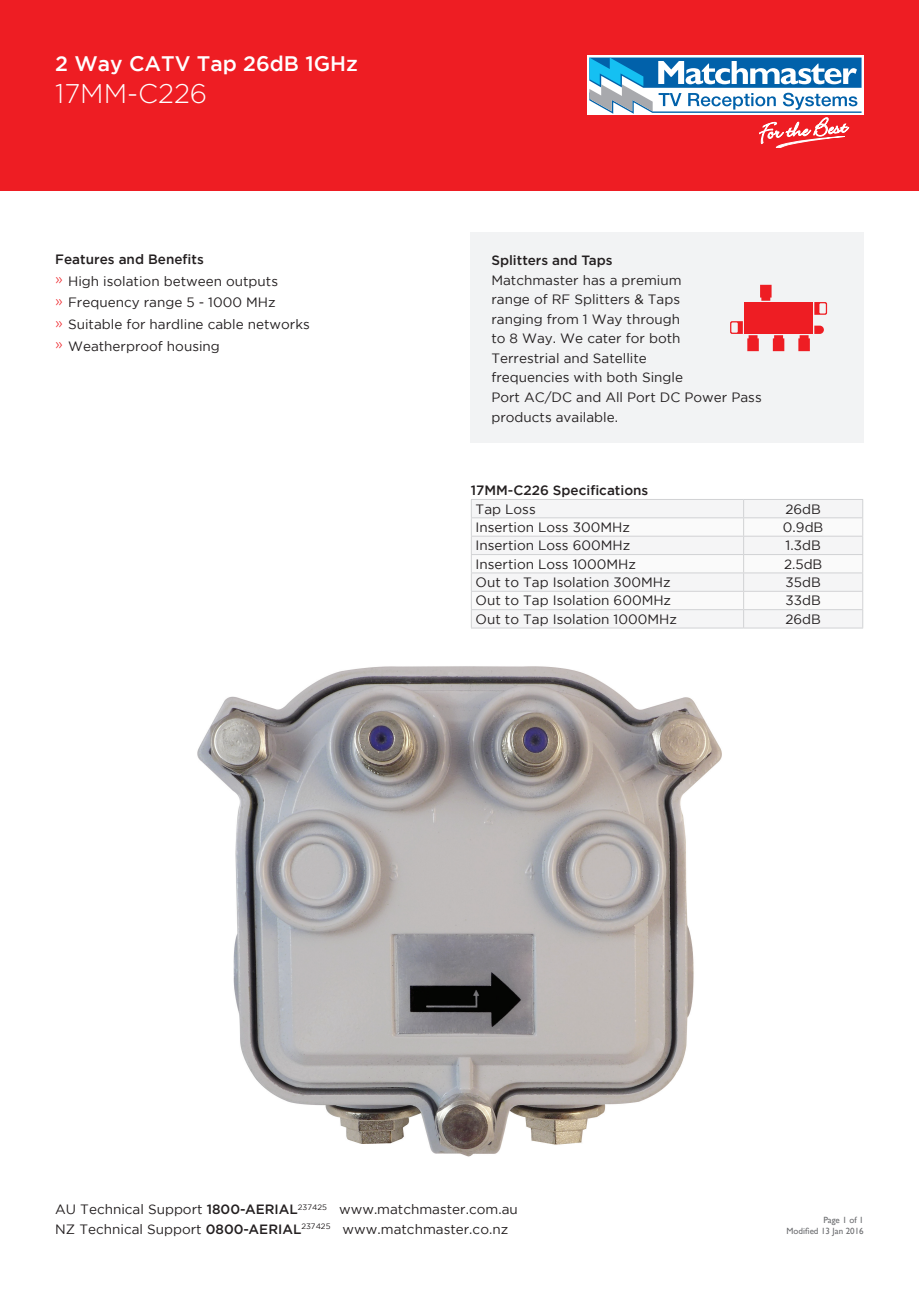
<style>
.page{position:relative;width:919px;height:1289px;background:#fff}
.page>*{position:absolute;margin:0;border:0;box-sizing:border-box;transform-origin:0 0}
.t1{font:300 27px "Gotham";color:#fff}
.t2{font:500 21px "Gotham";color:#fff}
.t3{font:13.5px/19.6px "Gotham";color:#231f20}
.t4{font:500 13.5px "Gotham";color:#231f20}
.t5{font:500 13.5px "Gotham";color:#231f20}
.t6{font:9px/10.8px "Gill Sans";color:#6c6d70;text-align:right}
.s1{font-weight:500}
.s2{font-weight:300;font-size:15px;color:#ee1d23}
</style>
<div class="page">
<div style="left:0;top:0;width:918px;height:190px;background:#ee1d23"></div>
<svg style="left:587px;top:55px;width:276px;height:60px"></svg>
<svg style="left:589px;top:58px;width:272px;height:90px"></svg>
<div style="left:470px;top:233px;width:393px;height:210px;background:#f2f3f4"></div>
<div style="left:744px;top:302px;width:69px;height:32px;background:#ee1d23"></div>
<svg style="left:814px;top:302px;width:13px;height:13px"></svg>
<svg style="left:730px;top:321px;width:28px;height:30px"></svg>
<svg style="left:772px;top:335px;width:12px;height:16px"></svg>
<svg style="left:760px;top:285px;width:11px;height:16px"></svg>
<svg style="left:798px;top:325px;width:25px;height:26px"></svg>
<img style="left:197px;top:666px;width:525px;height:491px">
<hr style="left:471px;top:499px;width:272px;height:1px;background:#d1d2d4">
<hr style="left:743px;top:499px;width:120px;height:1px;background:#d1d2d4">
<svg style="left:471px;top:500px;width:392px;height:127px"></svg>
<hr style="left:471px;top:627px;width:272px;height:1px;background:#d1d2d4">
<hr style="left:743px;top:627px;width:120px;height:1px;background:#d1d2d4">
<h2 class="t2" style="left:55px;top:51px;width:304px">2 Way CATV Tap 26dB 1GHz</h2>
<h1 class="t1" style="left:55px;top:76px;width:153px">17MM-C226</h1>
<p class="t3" style="left:55px;top:248px;width:256px;line-height:21.8px"><span class="s1">Features and Benefits<br></span><span class="s2">»</span> High isolation between outputs<br><span class="s2">»</span> Frequency range 5 - 1000 MHz<br><span class="s2">»</span> Suitable for hardline cable networks <span class="s2">»</span> Weatherproof housing</p>
<p class="t5" style="left:491px;top:251px;width:123px">Splitters and Taps</p>
<p class="t3" style="left:491px;top:270px;width:272px">Matchmaster has a premium<br>range of RF Splitters &amp; Taps<br>ranging from 1 Way through<br>to 8 Way. We cater for both<br>Terrestrial and Satellite<br>frequencies with both Single<br>Port AC/DC and All Port DC Power Pass products available.</p>
<p class="t4" style="left:471px;top:482px;width:179px">17MM-C226 Specifications</p>
<p class="t3" style="left:475px;top:499px;width:62px">Tap Loss</p>
<p class="t3" style="left:785px;top:499px;width:37px">26dB</p>
<p class="t3" style="left:475px;top:517px;width:156px">Insertion Loss 300MHz</p>
<p class="t3" style="left:782px;top:517px;width:42px">0.9dB</p>
<p class="t3" style="left:475px;top:535px;width:156px">Insertion Loss 600MHz</p>
<p class="t3" style="left:785px;top:535px;width:37px">1.3dB</p>
<p class="t3" style="left:475px;top:554px;width:162px">Insertion Loss 1000MHz</p>
<p class="t3" style="left:784px;top:554px;width:40px">2.5dB</p>
<p class="t3" style="left:475px;top:572px;width:196px">Out to Tap Isolation 300MHz</p>
<p class="t3" style="left:785px;top:572px;width:37px">35dB</p>
<p class="t3" style="left:475px;top:590px;width:197px">Out to Tap Isolation 600MHz</p>
<p class="t3" style="left:785px;top:590px;width:37px">33dB</p>
<p class="t3" style="left:475px;top:609px;width:203px">Out to Tap Isolation 1000MHz</p>
<p class="t3" style="left:785px;top:609px;width:37px">26dB</p>
<p class="t3" style="left:55px;top:1199px;width:464px">AU Technical Support <span class="s1">1800-AERIAL</span><sup>237425</sup> www.matchmaster.com.au<br>NZ Technical Support <span class="s1">0800-AERIAL</span><sup>237425</sup> www.matchmaster.co.nz</p>
<p class="t6" style="left:786px;top:1214px;width:79px">Page 1 of 1<br>Modified 13 Jan 2016</p>
</div>
